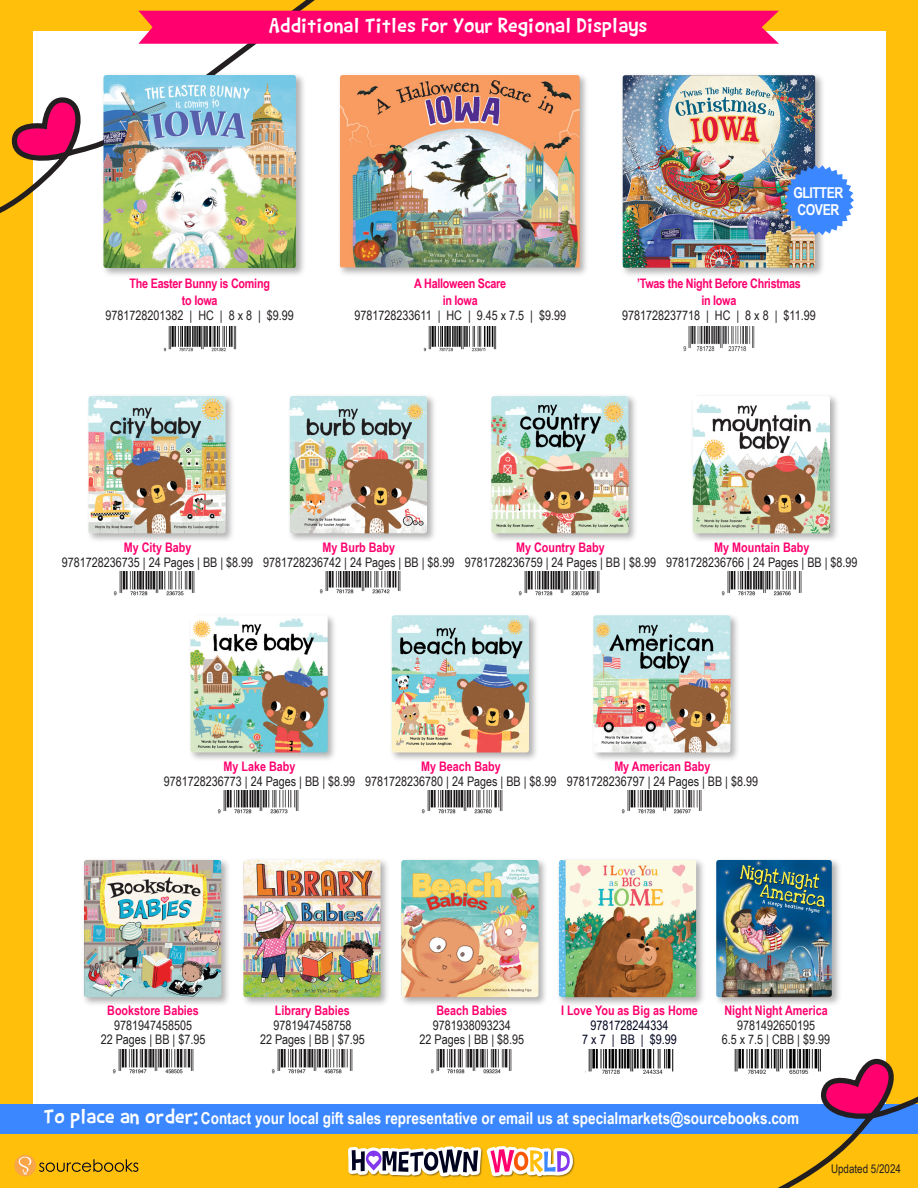
<style>
.page{position:relative;width:918px;height:1188px;background:#ffbf0a}
.page>*{position:absolute;margin:0;border:0;box-sizing:border-box;transform-origin:0 0}
.t1{font:22.5px "Barthowheel";color:#fff}
.t2{font:700 16.5px "Arial Narrow";color:#fff}
.t3{font:700 15px/16.5px "Arial Narrow";letter-spacing:-.03em;color:#fff}
.t4{font:13.2px "Arial Narrow";color:#231f20}
.t5{font:700 13.2px "Arial Narrow";color:#ff006e}
.t6{font:700 13.2px/16.5px "Arial Narrow";letter-spacing:-.02em;color:#ff006e;text-align:center}
.t7{font:13.2px "Arial Narrow";color:#00031f}
.t8{font:12px "Arial Narrow";color:#231f20}
.s1{font-family:"Barthowheel";font-weight:400;font-size:22.5px}
</style>
<div class="page">
<div style="left:34px;top:31px;width:852px;height:1077px;background:#fff"></div>
<svg style="left:0;top:0;width:394px;height:225px"></svg>
<svg style="left:39px;top:1159px;width:99px;height:13px"></svg>
<div style="left:14px;top:1155px;width:22px;height:21px;background:#f9a64a;border-radius:50%"></div>
<svg style="left:19px;top:1157px;width:12px;height:18px"></svg>
<svg style="left:346px;top:1049px;width:218px;height:129px"></svg>
<div style="left:0;top:1104px;width:918px;height:29px;background:#3b87ff"></div>
<svg style="left:564px;top:1049px;width:354px;height:139px"></svg>
<div style="left:138px;top:11px;width:641px;height:33px;background:#ff006e"></div>
<div style="left:86px;top:394px;width:150px;height:149px;background:#231f20;opacity:.35"></div>
<img style="left:89px;top:396px;width:137px;height:137px">
<div style="left:188px;top:613px;width:150px;height:149px;background:#231f20;opacity:.35"></div>
<img style="left:191px;top:615px;width:137px;height:137px">
<div style="left:82px;top:858px;width:149px;height:149px;background:#231f20;opacity:.35"></div>
<img style="left:84px;top:860px;width:137px;height:137px">
<div style="left:287px;top:394px;width:150px;height:149px;background:#231f20;opacity:.35"></div>
<img style="left:290px;top:396px;width:137px;height:137px">
<div style="left:389px;top:613px;width:150px;height:149px;background:#231f20;opacity:.35"></div>
<img style="left:392px;top:615px;width:137px;height:137px">
<div style="left:241px;top:858px;width:149px;height:149px;background:#231f20;opacity:.35"></div>
<img style="left:243px;top:860px;width:138px;height:137px">
<div style="left:489px;top:394px;width:149px;height:149px;background:#231f20;opacity:.35"></div>
<img style="left:491px;top:396px;width:138px;height:137px">
<div style="left:591px;top:613px;width:149px;height:149px;background:#231f20;opacity:.35"></div>
<img style="left:593px;top:615px;width:138px;height:137px">
<div style="left:399px;top:858px;width:149px;height:149px;background:#231f20;opacity:.35"></div>
<img style="left:401px;top:860px;width:138px;height:137px">
<div style="left:690px;top:394px;width:150px;height:149px;background:#231f20;opacity:.35"></div>
<img style="left:693px;top:396px;width:137px;height:137px">
<img style="left:113px;top:572px;width:82px;height:23px">
<img style="left:319px;top:572px;width:82px;height:21px">
<img style="left:518px;top:572px;width:82px;height:23px">
<img style="left:721px;top:572px;width:81px;height:23px">
<img style="left:217px;top:790px;width:82px;height:24px">
<img style="left:421px;top:790px;width:82px;height:24px">
<img style="left:621px;top:790px;width:81px;height:24px">
<img style="left:112px;top:1050px;width:82px;height:23px">
<img style="left:271px;top:1050px;width:86px;height:23px">
<img style="left:428px;top:1050px;width:88px;height:23px">
<div style="left:556px;top:858px;width:150px;height:149px;background:#231f20;opacity:.35"></div>
<img style="left:559px;top:860px;width:137px;height:137px">
<img style="left:586px;top:1050px;width:88px;height:24px">
<div style="left:714px;top:858px;width:128px;height:149px;background:#231f20;opacity:.35"></div>
<img style="left:716px;top:860px;width:116px;height:137px">
<img style="left:732px;top:1050px;width:88px;height:24px">
<img style="left:683px;top:327px;width:72px;height:25px">
<div style="left:620px;top:73px;width:205px;height:205px;background:#231f20;opacity:.35"></div>
<img style="left:623px;top:75px;width:192px;height:193px">
<img style="left:423px;top:327px;width:74px;height:24px">
<div style="left:338px;top:73px;width:252px;height:204px;background:#231f20;opacity:.35"></div>
<img style="left:340px;top:75px;width:240px;height:192px">
<img style="left:163px;top:327px;width:74px;height:24px">
<div style="left:101px;top:73px;width:205px;height:205px;background:#231f20;opacity:.35"></div>
<img style="left:103px;top:75px;width:193px;height:193px">
<svg style="left:784px;top:165px;width:70px;height:70px;background:#6397ea"></svg>
<p class="t1" style="left:269px;top:13px;width:380px">Additional Titles For Your Regional Displays</p>
<p class="t3" style="left:793px;top:184px;width:51px">GLITTER<br>COVER</p>
<p class="t6" style="left:130px;top:274px;width:142px">The Easter Bunny is Coming to Iowa</p>
<p class="t4" style="left:106px;top:305px;width:190px">9781728201382 | HC | 8 x 8 | $9.99</p>
<p class="t6" style="left:414px;top:274px;width:93px">A Halloween Scare in Iowa</p>
<p class="t4" style="left:354px;top:305px;width:213px">9781728233611 | HC | 9.45 x 7.5 | $9.99</p>
<p class="t6" style="left:637px;top:274px;width:165px">’Twas the Night Before Christmas in Iowa</p>
<p class="t4" style="left:622px;top:305px;width:195px">9781728237718 | HC | 8 x 8 | $11.99</p>
<p class="t5" style="left:124px;top:537px;width:69px">My City Baby</p>
<p class="t4" style="left:62px;top:552px;width:193px">9781728236735 | 24 Pages | BB | $8.99</p>
<p class="t5" style="left:323px;top:537px;width:74px">My Burb Baby</p>
<p class="t4" style="left:263px;top:552px;width:193px">9781728236742 | 24 Pages | BB | $8.99</p>
<p class="t5" style="left:516px;top:537px;width:90px">My Country Baby</p>
<p class="t4" style="left:465px;top:552px;width:193px">9781728236759 | 24 Pages | BB | $8.99</p>
<p class="t5" style="left:714px;top:537px;width:97px">My Mountain Baby</p>
<p class="t4" style="left:666px;top:552px;width:193px">9781728236766 | 24 Pages | BB | $8.99</p>
<p class="t5" style="left:224px;top:756px;width:73px">My Lake Baby</p>
<p class="t4" style="left:164px;top:772px;width:193px">9781728236773 | 24 Pages | BB | $8.99</p>
<p class="t5" style="left:421px;top:756px;width:81px">My Beach Baby</p>
<p class="t4" style="left:365px;top:772px;width:193px">9781728236780 | 24 Pages | BB | $8.99</p>
<p class="t5" style="left:614px;top:756px;width:98px">My American Baby</p>
<p class="t4" style="left:567px;top:772px;width:193px">9781728236797 | 24 Pages | BB | $8.99</p>
<p class="t5" style="left:107px;top:1001px;width:93px">Bookstore Babies</p>
<p class="t4" style="left:114px;top:1016px;width:80px">9781947458505</p>
<p class="t4" style="left:101px;top:1029px;width:106px">22 Pages | BB | $7.95</p>
<p class="t5" style="left:275px;top:1001px;width:76px">Library Babies</p>
<p class="t4" style="left:273px;top:1016px;width:80px">9781947458758</p>
<p class="t4" style="left:260px;top:1029px;width:106px">22 Pages | BB | $7.95</p>
<p class="t5" style="left:437px;top:1001px;width:72px">Beach Babies</p>
<p class="t4" style="left:433px;top:1016px;width:80px">9781938093234</p>
<p class="t4" style="left:420px;top:1029px;width:106px">22 Pages | BB | $8.95</p>
<p class="t5" style="left:561px;top:1001px;width:138px">I Love You as Big as Home</p>
<p class="t7" style="left:591px;top:1016px;width:80px">9781728244334</p>
<p class="t7" style="left:582px;top:1029px;width:96px">7 x 7 | BB | $9.99</p>
<p class="t5" style="left:724px;top:1001px;width:105px">Night Night America</p>
<p class="t4" style="left:737px;top:1016px;width:80px">9781492650195</p>
<p class="t4" style="left:722px;top:1029px;width:110px">6.5 x 7.5 | CBB | $9.99</p>
<p class="t2" style="left:44px;top:1106px;width:757px"><span class="s1">To place an order:</span> Contact your local gift sales representative or email us at specialmarkets@sourcebooks.com</p>
<p class="t8" style="left:831px;top:1160px;width:72px">Updated 5/2024</p>
</div>
